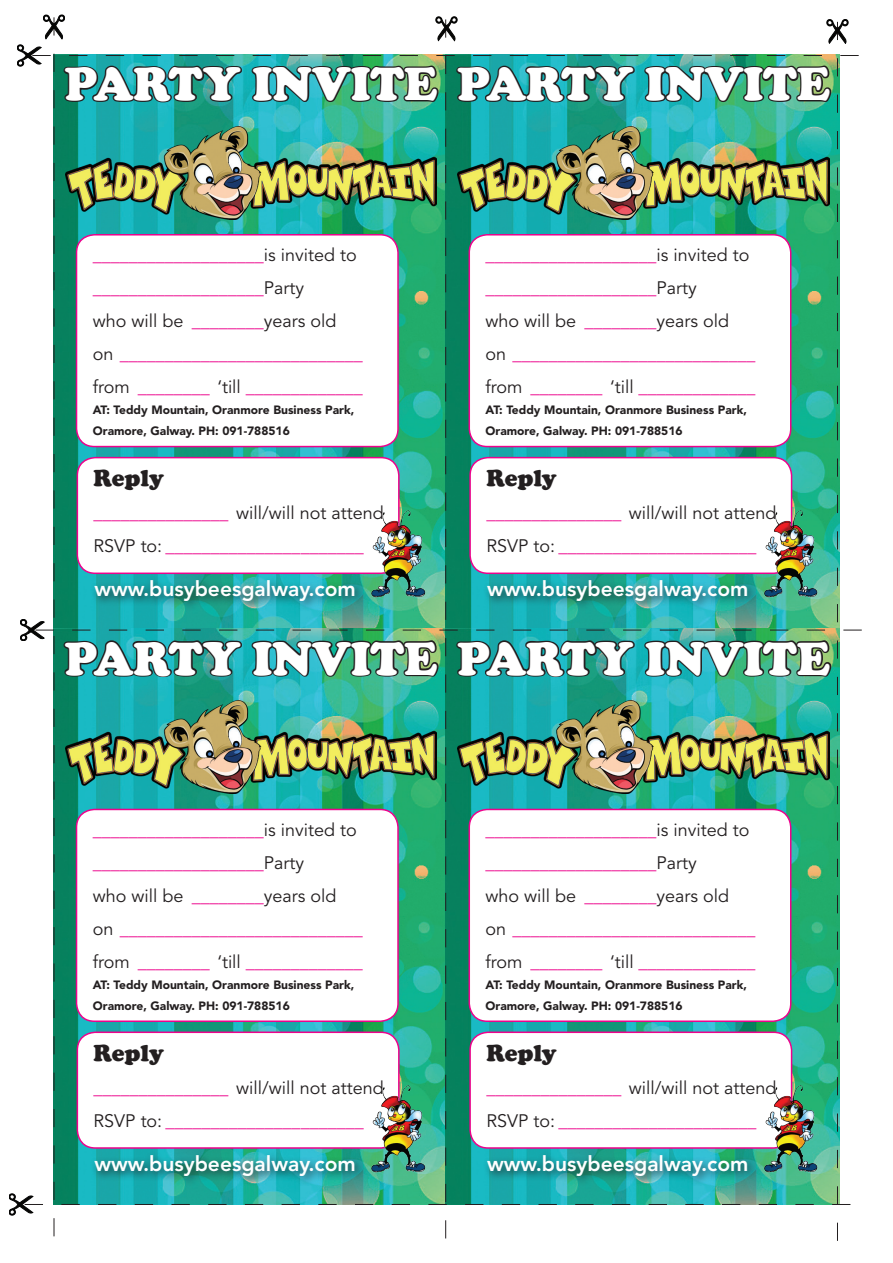
<style>
.page{position:relative;width:893px;height:1263px;background:#fff}
.page>*{position:absolute;margin:0;border:0;box-sizing:border-box;transform-origin:0 0}
.t1{font:900 48px "Cooper";color:#fff}
.t2{font:900 24px "Cooper";letter-spacing:-.005em;color:#231f20}
.t3{font:800 21px "Avenir LT";color:#fff}
.t4{font:18px/33px "Avenir LT";color:#ed028c}
.t5{font:900 12px/21px "Avenir LT";color:#231f20}
.s1{color:#231f20}
</style>
<div class="page">
<img style="left:9px;top:15px;width:853px;height:1226px">
<h1 class="t1" style="left:64px;top:56px;width:767px">PARTY INVITE PARTY INVITE</h1>
<p class="t4" style="left:93px;top:239px;width:271px">___________________<span class="s1">is invited to </span>___________________<span class="s1">Party<br>who will be</span> ________<span class="s1">years old<br>on</span> ___________________________ <span class="s1">from</span> ________ <span class="s1">‘till</span> _____________</p>
<p class="t5" style="left:93px;top:399px;width:263px">AT: Teddy Mountain, Oranmore Business Park,<br>Oramore, Galway. PH: 091-788516</p>
<h2 class="t2" style="left:94px;top:464px;width:72px">Reply</h2>
<p class="t4" style="left:94px;top:497px;width:292px">_______________ <span class="s1">will/will not attend<br>RSVP to:</span> ______________________</p>
<p class="t3" style="left:94px;top:576px;width:263px">www.busybeesgalway.com</p>
<p class="t4" style="left:486px;top:239px;width:271px">___________________<span class="s1">is invited to </span>___________________<span class="s1">Party<br>who will be</span> ________<span class="s1">years old<br>on</span> ___________________________ <span class="s1">from</span> ________ <span class="s1">‘till</span> _____________</p>
<p class="t5" style="left:486px;top:399px;width:263px">AT: Teddy Mountain, Oranmore Business Park,<br>Oramore, Galway. PH: 091-788516</p>
<h2 class="t2" style="left:486px;top:464px;width:72px">Reply</h2>
<p class="t4" style="left:486px;top:497px;width:292px">_______________ <span class="s1">will/will not attend<br>RSVP to:</span> ______________________</p>
<p class="t3" style="left:487px;top:576px;width:263px">www.busybeesgalway.com</p>
<h1 class="t1" style="left:64px;top:631px;width:767px">PARTY INVITE PARTY INVITE</h1>
<p class="t4" style="left:93px;top:813px;width:271px">___________________<span class="s1">is invited to </span>___________________<span class="s1">Party<br>who will be</span> ________<span class="s1">years old<br>on</span> ___________________________ <span class="s1">from</span> ________ <span class="s1">‘till</span> _____________</p>
<p class="t5" style="left:93px;top:974px;width:263px">AT: Teddy Mountain, Oranmore Business Park,<br>Oramore, Galway. PH: 091-788516</p>
<h2 class="t2" style="left:94px;top:1039px;width:72px">Reply</h2>
<p class="t4" style="left:94px;top:1072px;width:292px">_______________ <span class="s1">will/will not attend<br>RSVP to:</span> ______________________</p>
<p class="t3" style="left:94px;top:1151px;width:263px">www.busybeesgalway.com</p>
<p class="t4" style="left:486px;top:813px;width:271px">___________________<span class="s1">is invited to </span>___________________<span class="s1">Party<br>who will be</span> ________<span class="s1">years old<br>on</span> ___________________________ <span class="s1">from</span> ________ <span class="s1">‘till</span> _____________</p>
<p class="t5" style="left:486px;top:974px;width:263px">AT: Teddy Mountain, Oranmore Business Park,<br>Oramore, Galway. PH: 091-788516</p>
<h2 class="t2" style="left:486px;top:1039px;width:72px">Reply</h2>
<p class="t4" style="left:486px;top:1072px;width:292px">_______________ <span class="s1">will/will not attend<br>RSVP to:</span> ______________________</p>
<p class="t3" style="left:487px;top:1151px;width:263px">www.busybeesgalway.com</p>
</div>
